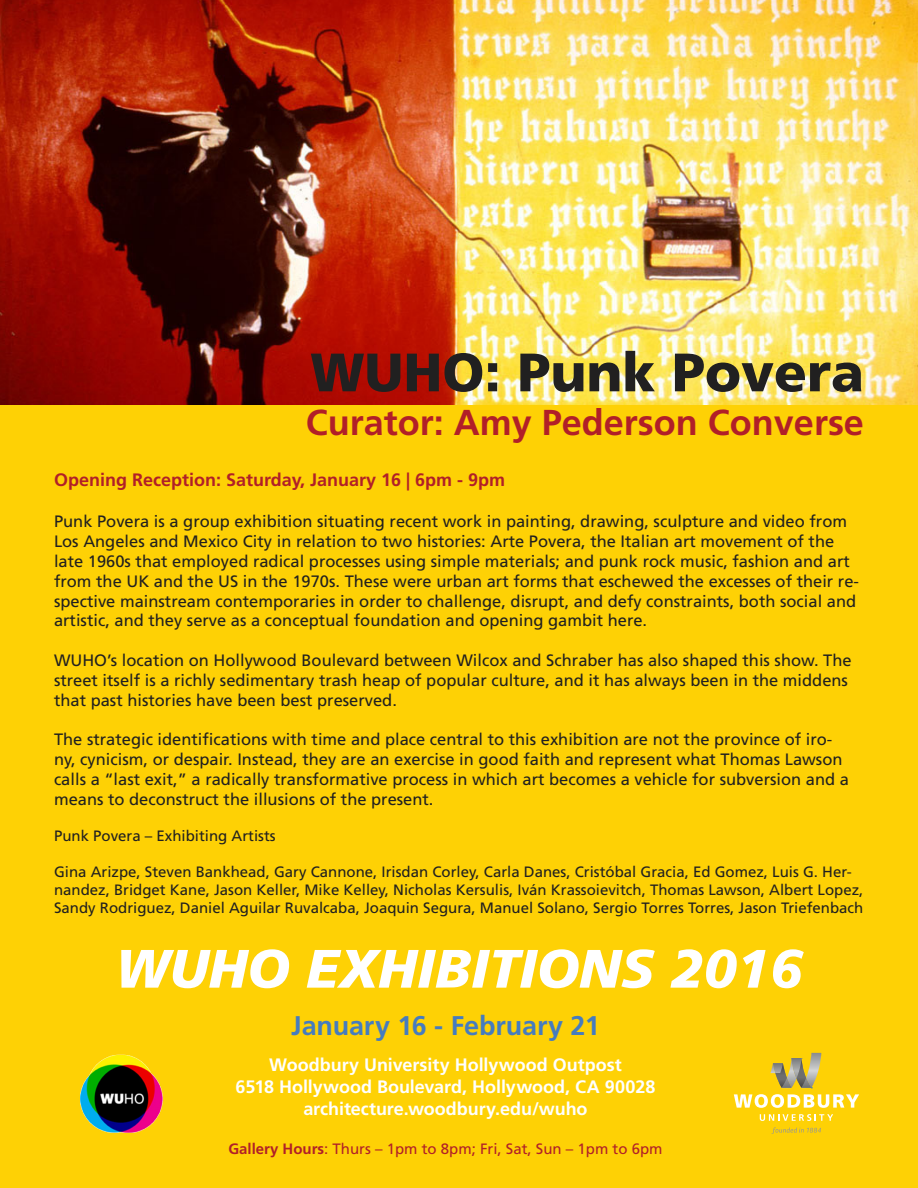
<style>
.page{position:relative;width:918px;height:1188px;background:#fff}
.page>*{position:absolute;margin:0;border:0;box-sizing:border-box;transform-origin:0 0}
.t1{font:italic 900 54px "Frutiger LT Std";color:#fff}
.t2{font:900 54px "Frutiger LT Std";color:#212020}
.t3{font:700 36px "Frutiger LT Std";color:#b11f28}
.t4{font:700 27px "Frutiger LT Std";letter-spacing:-.005em;color:#467cbf}
.t5{font:700 18px "Frutiger LT Std";color:#fff}
.t6{font:700 18px "Frutiger LT Std";color:#b11f28}
.t7{font:16.5px/19.8px "Frutiger LT Std";color:#212020}
.t8{font:15px/18px "Frutiger LT Std";color:#212020}
.t9{font:15px "Frutiger LT Std";color:#b11f28}
.s1{font-weight:700}
</style>
<div class="page">
<img style="left:0;top:0;width:918px;height:405px">
<div style="left:0;top:405px;width:918px;height:783px;background:#fed105"></div>
<img style="left:80px;top:1054px;width:83px;height:79px">
<svg style="left:760px;top:1114px;width:73px;height:7px"></svg>
<svg style="left:772px;top:1127px;width:49px;height:7px"></svg>
<svg style="left:734px;top:1053px;width:125px;height:55px"></svg>
<p class="t2" style="left:310px;top:340px;width:555px">WUHO: Punk Povera</p>
<p class="t3" style="left:306px;top:401px;width:560px">Curator: Amy Pederson Converse</p>
<p class="t6" style="left:54px;top:469px;width:453px">Opening Reception: Saturday, January 16 | 6pm - 9pm</p>
<p class="t7" style="left:54px;top:512px;width:807px">Punk Povera is a group exhibition situating recent work in painting, drawing, sculpture and video from Los Angeles and Mexico City in relation to two histories: Arte Povera, the Italian art movement of the late 1960s that employed radical processes using simple materials; and punk rock music, fashion and art from the UK and the US in the 1970s. These were urban art forms that eschewed the excesses of their re&shy;spective mainstream contemporaries in order to challenge, disrupt, and defy constraints, both social and artistic, and they serve as a conceptual foundation and opening gambit here.</p>
<p class="t7" style="left:54px;top:650px;width:799px">WUHO’s location on Hollywood Boulevard between Wilcox and Schraber has also shaped this show. The street itself is a richly sedimentary trash heap of popular culture, and it has always been in the middens that past histories have been best preserved.</p>
<p class="t7" style="left:54px;top:730px;width:796px">The strategic identifications with time and place central to this exhibition are not the province of iro&shy;ny, cynicism, or despair. Instead, they are an exercise in good faith and represent what Thomas Lawson calls a “last exit,” a radically transformative process in which art becomes a vehicle for subversion and a means to deconstruct the illusions of the present.</p>
<p class="t8" style="left:54px;top:826px;width:223px">Punk Povera – Exhibiting Artists</p>
<p class="t8" style="left:54px;top:862px;width:811px">Gina Arizpe, Steven Bankhead, Gary Cannone, Irisdan Corley, Carla Danes, Cristóbal Gracia, Ed Gomez, Luis G. Her&shy;nandez, Bridget Kane, Jason Keller, Mike Kelley, Nicholas Kersulis, Iván Krassoievitch, Thomas Lawson, Albert Lopez,<br>Sandy Rodriguez, Daniel Aguilar Ruvalcaba, Joaquin Segura, Manuel Solano, Sergio Torres Torres, Jason Triefenbach</p>
<p class="t1" style="left:115px;top:937px;width:689px">WUHO EXHIBITIONS 2016</p>
<p class="t4" style="left:291px;top:1010px;width:310px">January 16 - February 21</p>
<p class="t5" style="left:269px;top:1055px;width:354px">Woodbury University Hollywood Outpost</p>
<p class="t5" style="left:236px;top:1076px;width:422px">6518 Hollywood Boulevard, Hollywood, CA 90028</p>
<p class="t5" style="left:303px;top:1098px;width:286px">architecture.woodbury.edu/wuho</p>
<p class="t9" style="left:228px;top:1140px;width:436px"><span class="s1">Gallery Hours</span>: Thurs – 1pm to 8pm; Fri, Sat, Sun – 1pm to 6pm</p>
</div>
